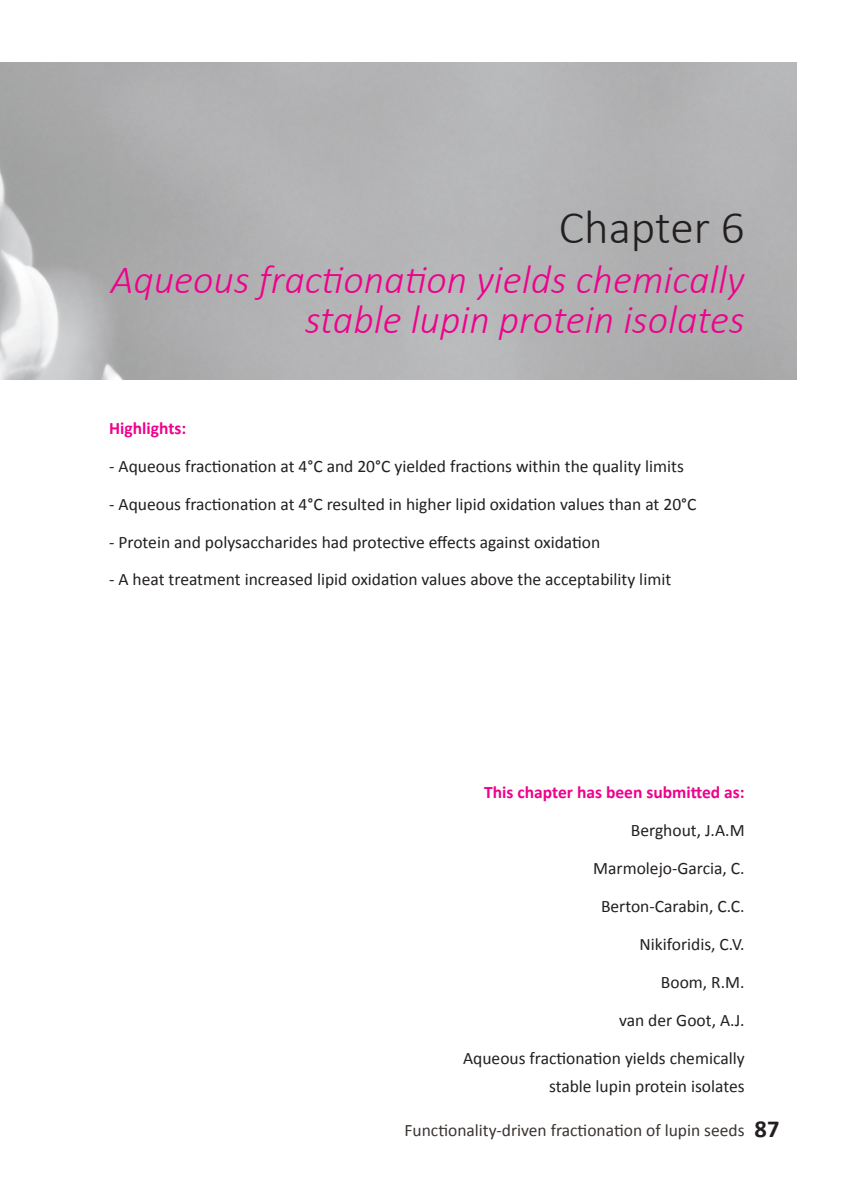
<style>
.page{position:relative;width:844px;height:1191px;background:#fff}
.page>*{position:absolute;margin:0;border:0;box-sizing:border-box;transform-origin:0 0}
.t1{font:300 47.25px "Calibri";color:#231f20}
.t2{font:italic 300 40.25px/40.2px "Calibri";color:#ed028c;text-align:right}
.t3{font:17.5px/38px "Calibri";color:#231f20;text-align:right}
.t4{font:17.5px "Calibri";color:#3b3532}
.t5{font:700 17.5px "Calibri";color:#ed028c}
.s1{font-weight:700;font-size:24.5px;color:#231f20}
</style>
<div class="page">
<h1 class="t1" style="left:558px;top:198px;width:187px">Chapter 6</h1>
<h2 class="t2" style="left:111px;top:259px;width:635px">Aqueous fractionation yields chemically stable lupin protein isolates</h2>
<p class="t5" style="left:109px;top:417px;width:79px">Highlights:</p>
<p class="t3" style="left:109px;top:447px;width:576px">- Aqueous fractionation at 4°C and 20°C yielded fractions within the quality limits</p>
<p class="t3" style="left:109px;top:485px;width:588px">- Aqueous fractionation at 4°C resulted in higher lipid oxidation values than at 20°C</p>
<p class="t3" style="left:109px;top:523px;width:492px">- Protein and polysaccharides had protective effects against oxidation</p>
<p class="t3" style="left:109px;top:560px;width:563px">- A heat treatment increased lipid oxidation values above the acceptability limit</p>
<p class="t5" style="left:484px;top:781px;width:262px">This chapter has been submitted as:</p>
<p class="t3" style="left:463px;top:811px;width:283px">Berghout, J.A.M<br>Marmolejo-Garcia, C.<br>Berton-Carabin, C.C.<br>Nikiforidis, C.V.<br>Boom, R.M.<br>van der Goot, A.J.<br>Aqueous fractionation yields chemically</p>
<p class="t3" style="left:549px;top:1067px;width:197px">stable lupin protein isolates</p>
<p class="t4" style="left:404px;top:1119px;width:376px">Functionality-driven fractionation of lupin seeds <span class="s1">87</span></p>
</div>
